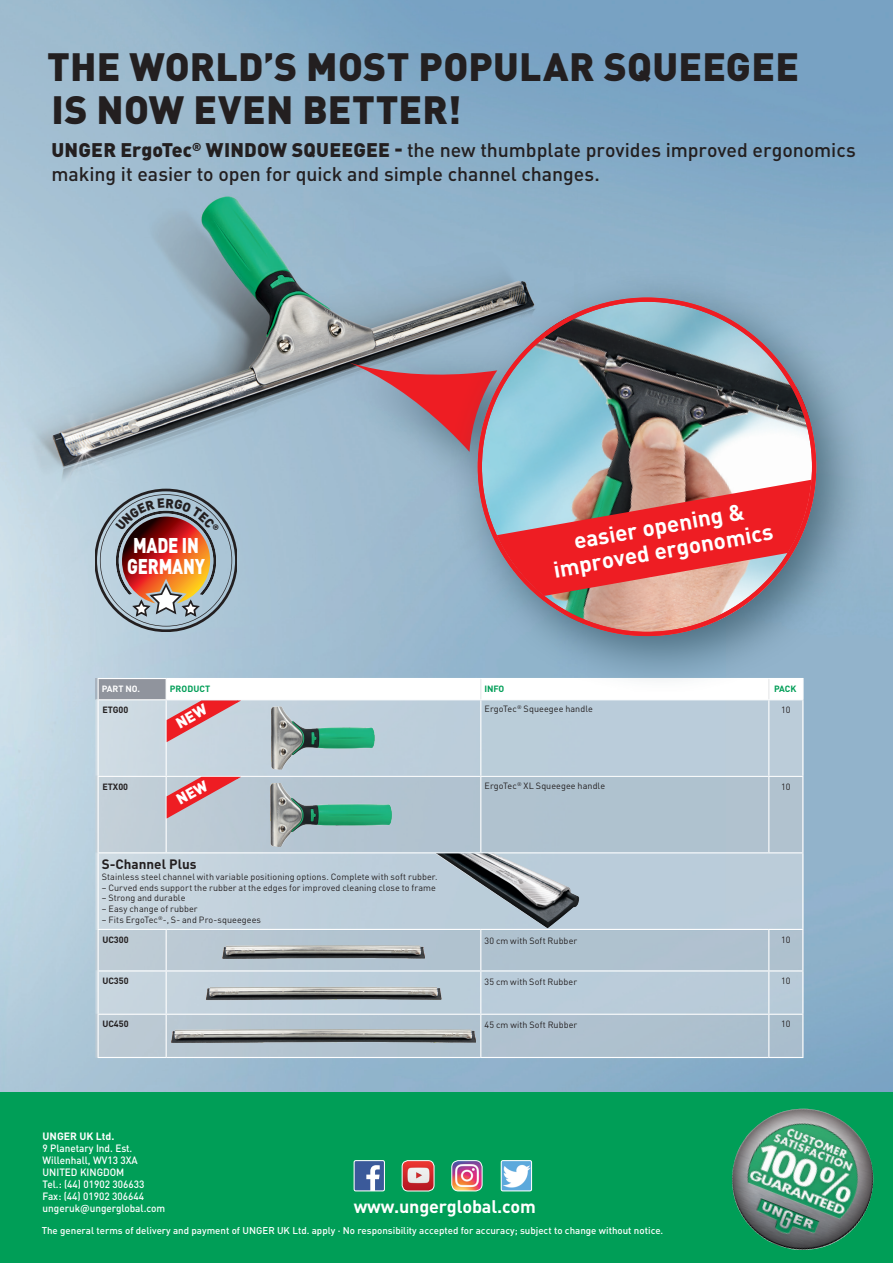
<style>
.page{position:relative;width:893px;height:1263px;background:#fff}
.page>*{position:absolute;margin:0;border:0;box-sizing:border-box;transform-origin:0 0}
.t1{font:900 39px/43.5px "DIN Pro";letter-spacing:.005em;color:#231f20}
.t2{font:700 22.5px/24.8px "DIN Pro";color:#fff;text-align:center}
.t3{font:900 21.15px/20.4px "DIN Pro";letter-spacing:-.01em;color:#fff;scale:.8 1}
.t4{font:500 19.5px/23.4px "DIN Pro";letter-spacing:-.005em;color:#231f20}
.t5{font:700 18px "DIN Pro";letter-spacing:-.01em;color:#fff}
.t6{font:700 13.5px "DIN Pro";color:#231f20}
.t7{font:500 10.5px/12px "DIN Pro";color:#fff;scale:.95 1}
.t8{font:700 10.5px "DIN Pro";color:#fff}
.t9{font:500 9.75px "DIN Pro";color:#fff}
.t10{font:9px "DIN Pro";letter-spacing:.01em;color:#231f20}
.t11{font:700 9px "DIN Pro";color:#231f20}
.t12{font:700 9px "DIN Pro";letter-spacing:-.005em;color:#009e57}
.t13{font:700 9px "DIN Pro";letter-spacing:-.01em;color:#fff}
.s1{font-weight:900}
</style>
<div class="page">
<img style="left:0;top:0;width:893px;height:1093px">
<svg style="left:95px;top:678px;width:3px;height:21px"></svg>
<svg style="left:95px;top:699px;width:707px;height:77px;background:#c1d1dc"></svg>
<svg style="left:95px;top:776px;width:707px;height:282px;background:#b8c8d5"></svg>
<div style="left:98px;top:678px;width:68px;height:22px;background:#90949d"></div>
<hr style="left:98px;top:678px;width:68px;height:1px;background:#fff">
<svg style="left:98px;top:679px;width:1px;height:20px"></svg>
<hr style="left:98px;top:699px;width:68px;height:1px;background:#fff">
<hr style="left:98px;top:700px;width:1px;height:76px;background:#fff">
<hr style="left:166px;top:700px;width:1px;height:76px;background:#fff">
<hr style="left:480px;top:700px;width:1px;height:76px;background:#fff">
<hr style="left:768px;top:700px;width:1px;height:76px;background:#fff">
<hr style="left:802px;top:700px;width:1px;height:76px;background:#fff">
<hr style="left:98px;top:776px;width:68px;height:1px;background:#fff">
<hr style="left:98px;top:777px;width:1px;height:75px;background:#fff">
<hr style="left:166px;top:776px;width:315px;height:1px;background:#fff">
<hr style="left:166px;top:777px;width:1px;height:75px;background:#fff">
<hr style="left:481px;top:776px;width:288px;height:1px;background:#fff">
<hr style="left:480px;top:777px;width:1px;height:75px;background:#fff">
<hr style="left:769px;top:776px;width:34px;height:1px;background:#fff">
<hr style="left:768px;top:777px;width:1px;height:75px;background:#fff">
<hr style="left:802px;top:777px;width:1px;height:75px;background:#fff">
<hr style="left:98px;top:852px;width:68px;height:1px;background:#fff">
<hr style="left:98px;top:853px;width:1px;height:76px;background:#fff">
<hr style="left:166px;top:852px;width:315px;height:1px;background:#fff">
<hr style="left:481px;top:852px;width:288px;height:1px;background:#fff">
<hr style="left:769px;top:852px;width:34px;height:1px;background:#fff">
<hr style="left:802px;top:853px;width:1px;height:76px;background:#fff">
<hr style="left:98px;top:929px;width:68px;height:1px;background:#fff">
<hr style="left:98px;top:930px;width:1px;height:40px;background:#fff">
<hr style="left:166px;top:929px;width:315px;height:1px;background:#fff">
<hr style="left:166px;top:930px;width:1px;height:40px;background:#fff">
<hr style="left:481px;top:929px;width:288px;height:1px;background:#fff">
<hr style="left:480px;top:930px;width:1px;height:40px;background:#fff">
<hr style="left:769px;top:929px;width:34px;height:1px;background:#fff">
<hr style="left:768px;top:930px;width:1px;height:40px;background:#fff">
<hr style="left:802px;top:930px;width:1px;height:40px;background:#fff">
<hr style="left:98px;top:970px;width:68px;height:1px;background:#fff">
<hr style="left:98px;top:971px;width:1px;height:43px;background:#fff">
<hr style="left:166px;top:970px;width:315px;height:1px;background:#fff">
<hr style="left:166px;top:971px;width:1px;height:43px;background:#fff">
<hr style="left:481px;top:970px;width:288px;height:1px;background:#fff">
<hr style="left:480px;top:971px;width:1px;height:43px;background:#fff">
<hr style="left:769px;top:970px;width:34px;height:1px;background:#fff">
<hr style="left:768px;top:971px;width:1px;height:43px;background:#fff">
<hr style="left:802px;top:971px;width:1px;height:43px;background:#fff">
<hr style="left:98px;top:1014px;width:68px;height:1px;background:#fff">
<hr style="left:98px;top:1015px;width:1px;height:42px;background:#fff">
<hr style="left:166px;top:1014px;width:315px;height:1px;background:#fff">
<hr style="left:166px;top:1015px;width:1px;height:42px;background:#fff">
<hr style="left:481px;top:1014px;width:288px;height:1px;background:#fff">
<hr style="left:480px;top:1015px;width:1px;height:42px;background:#fff">
<hr style="left:769px;top:1014px;width:34px;height:1px;background:#fff">
<hr style="left:768px;top:1015px;width:1px;height:42px;background:#fff">
<hr style="left:802px;top:1015px;width:1px;height:42px;background:#fff">
<hr style="left:98px;top:1057px;width:68px;height:1px;background:#fff">
<hr style="left:166px;top:1057px;width:315px;height:1px;background:#fff">
<hr style="left:481px;top:1057px;width:288px;height:1px;background:#fff">
<hr style="left:769px;top:1057px;width:34px;height:1px;background:#fff">
<img style="left:268px;top:743px;width:111px;height:29px">
<img style="left:270px;top:783px;width:122px;height:63px">
<img style="left:222px;top:946px;width:203px;height:13px">
<img style="left:204px;top:985px;width:239px;height:17px">
<img style="left:172px;top:1029px;width:303px;height:13px">
<div style="left:0;top:1093px;width:893px;height:170px;background:#009e57"></div>
<svg style="left:356px;top:1162px;width:27px;height:27px"></svg>
<div style="left:354px;top:1160px;width:31px;height:31px;border:1px solid #fff;border-radius:2px"></div>
<img style="left:402px;top:1160px;width:32px;height:31px">
<div style="left:402px;top:1160px;width:32px;height:31px;border:1px solid #fff;border-radius:6px"></div>
<img style="left:452px;top:1160px;width:30px;height:31px">
<div style="left:451px;top:1160px;width:31px;height:31px;border:1px solid #fff;border-radius:7px"></div>
<img style="left:503px;top:1162px;width:27px;height:27px">
<div style="left:501px;top:1160px;width:31px;height:31px;border:1px solid #fff;border-radius:2px"></div>
<div style="left:335px;top:338px;width:215px;height:165px;background:#294a59;opacity:.7"></div>
<svg style="left:350px;top:363px;width:98px;height:89px;background:#a88e9e"></svg>
<div style="left:448px;top:268px;width:427px;height:427px;background:#294a59;opacity:.7"></div>
<img style="left:478px;top:298px;width:338px;height:338px;border-radius:169px">
<svg style="left:482px;top:478px;width:330px;height:127px;background:#ca6669"></svg>
<img style="left:435px;top:853px;width:145px;height:75px">
<img style="left:732px;top:1109px;width:141px;height:141px">
<svg style="left:163px;top:678px;width:640px;height:65px"></svg>
<svg style="left:166px;top:775px;width:74px;height:45px;background:#d08c95"></svg>
<svg style="left:95px;top:489px;width:142px;height:142px;background:#a6908e"></svg>
<h1 class="t1" style="left:47px;top:43px;width:753px">THE WORLD’S MOST POPULAR SQUEEGEE<br>IS NOW EVEN BETTER!</h1>
<h3 class="t4" style="left:51px;top:138px;width:806px"><span class="s1">UNGER ErgoTec</span><sup>®</sup> <span class="s1">WINDOW SQUEEGEE -</span> the new thumbplate provides improved ergonomics making it easier to open for quick and simple channel changes.</h3>
<h3 class="t3" style="left:127px;top:535px;width:99px">MADE IN<br>GERMANY</h3>
<h2 class="t2" style="left:547px;top:532px;width:224px;rotate:-10deg">easier opening &amp; improved ergonomics</h2>
<p class="t13" style="left:102px;top:683px;width:40px">PART NO.</p>
<p class="t12" style="left:170px;top:683px;width:42px">PRODUCT</p>
<p class="t12" style="left:485px;top:683px;width:21px">INFO</p>
<p class="t12" style="left:774px;top:683px;width:24px">PACK</p>
<p class="t10" style="left:484px;top:703px;width:110px">ErgoTec<sup>®</sup> Squeegee handle</p>
<p class="t11" style="left:102px;top:704px;width:27px">ETG00</p>
<p class="t10" style="left:781px;top:704px;width:11px">10</p>
<p class="t10" style="left:484px;top:780px;width:122px">ErgoTec<sup>®</sup> XL Squeegee handle</p>
<p class="t11" style="left:102px;top:780px;width:27px">ETX00</p>
<p class="t10" style="left:781px;top:780px;width:11px">10</p>
<h3 class="t6" style="left:102px;top:855px;width:96px">S-Channel Plus</h3>
<p class="t10" style="left:102px;top:870px;width:337px">Stainless steel channel with variable positioning options. Complete with soft rubber.</p>
<p class="t10" style="left:102px;top:881px;width:336px">– Curved ends support the rubber at the edges for improved cleaning close to frame</p>
<p class="t10" style="left:102px;top:892px;width:85px">– Strong and durable</p>
<p class="t10" style="left:102px;top:903px;width:97px">– Easy change of rubber</p>
<p class="t10" style="left:102px;top:914px;width:161px">– Fits ErgoTec<sup>®</sup>-, S- and Pro-squeegees</p>
<p class="t11" style="left:102px;top:933px;width:28px">UC300</p>
<p class="t10" style="left:781px;top:933px;width:11px">10</p>
<p class="t11" style="left:102px;top:975px;width:28px">UC350</p>
<p class="t10" style="left:781px;top:975px;width:11px">10</p>
<p class="t11" style="left:102px;top:1018px;width:28px">UC450</p>
<p class="t10" style="left:781px;top:1018px;width:11px">10</p>
<p class="t10" style="left:484px;top:935px;width:94px">30 cm with Soft Rubber</p>
<p class="t10" style="left:484px;top:976px;width:94px">35 cm with Soft Rubber</p>
<p class="t10" style="left:484px;top:1018px;width:94px">45 cm with Soft Rubber</p>
<p class="t8" style="left:43px;top:1129px;width:73px">UNGER UK Ltd.</p>
<p class="t7" style="left:43px;top:1142px;width:131px">9 Planetary Ind. Est.<br>Willenhall, WV13 3XA<br>UNITED KINGDOM<br>Tel.: (44) 01902 306633<br>Fax: (44) 01902 306644 ungeruk@ungerglobal.com</p>
<h3 class="t5" style="left:354px;top:1195px;width:184px">www.ungerglobal.com</h3>
<p class="t9" style="left:42px;top:1224px;width:623px">The general terms of delivery and payment of UNGER UK Ltd. apply · No responsibility accepted for accuracy; subject to change without notice.</p>
</div>
